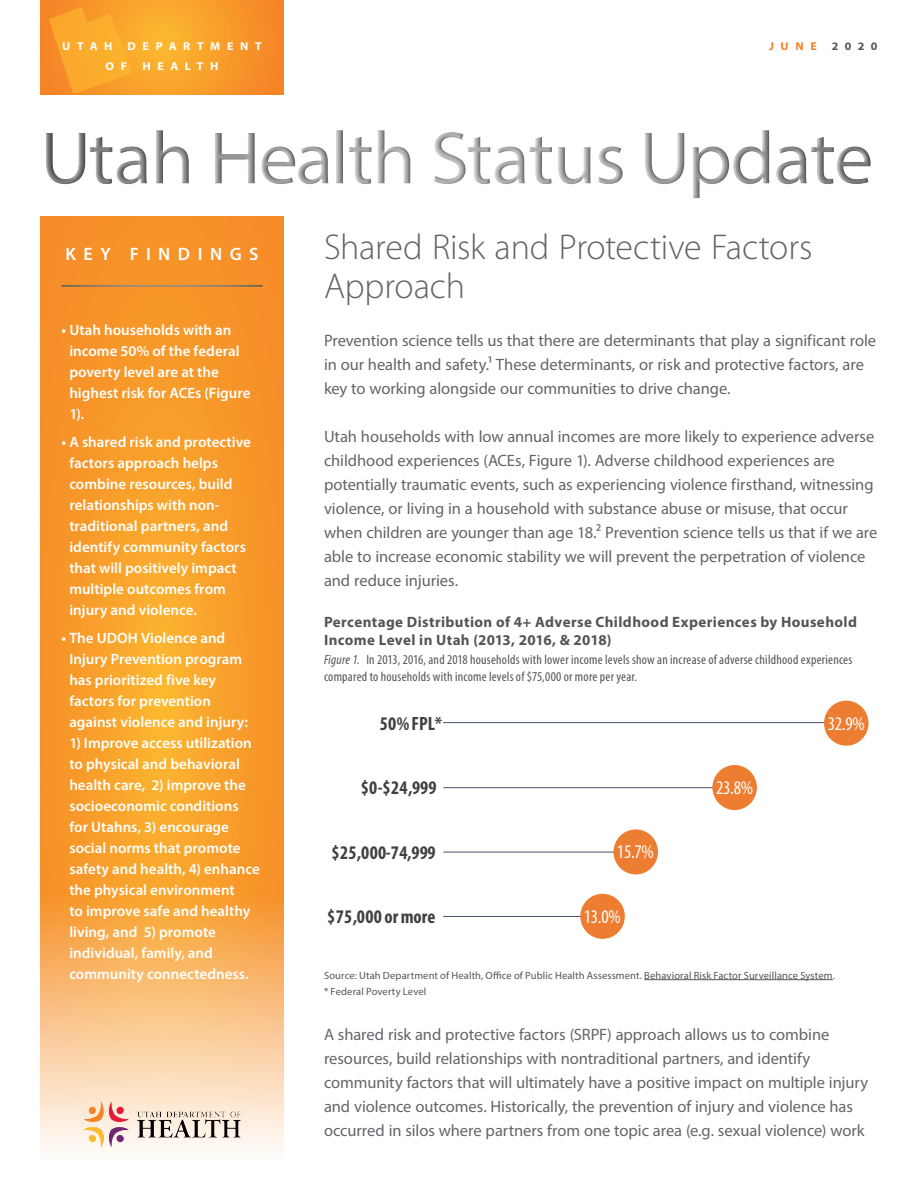
<style>
.page{position:relative;width:918px;height:1188px;background:#fff}
.page>*{position:absolute;margin:0;border:0;box-sizing:border-box;transform-origin:0 0}
.t1{font:300 36px/39px "Myriad Pro";letter-spacing:-.01em;color:#63656a}
.t2{font:700 condensed 19.35px "Myriad Pro";letter-spacing:.02em;color:#404040}
.t3{font:condensed 19.35px "Myriad Pro";letter-spacing:-.015em;color:#fff}
.t4{font:600 18px "Myriad Pro";letter-spacing:.415em;color:#fff}
.t5{font:16.5px/24px "Myriad Pro";letter-spacing:-.005em;color:#63656a}
.Key_Findings{font:600 15px/21px "Myriad Pro";color:#fff}
.t6{font:700 15px/18px "Myriad Pro";letter-spacing:.025em;color:#54555a}
.t7{font:condensed 13.5px/16.2px "Myriad Pro";letter-spacing:.015em;color:#54555a}
.t8{font:700 11.4px "Myriad Pro";letter-spacing:.55em;color:#fff;scale:1.05 1}
.t9{font:700 11.4px "Myriad Pro";color:#f58427;scale:1.05 1}
.t10{font:700 11.4px "Myriad Pro";color:#54555a;scale:1.05 1}
.t11{font:10.5px "Myriad Pro";letter-spacing:.01em;color:#54555a}
.s1{font-style:italic}
</style>
<div class="page">
<svg style="left:40px;top:216px;width:244px;height:934px;background:#f7a645"></svg>
<img style="left:109px;top:1101px;width:6px;height:20px">
<svg style="left:40px;top:0;width:244px;height:94px;background:#f89c2a"></svg>
<svg style="left:49px;top:7px;width:84px;height:87px;background:#f9a32b"></svg>
<hr style="left:62px;top:285px;width:200px;height:2px;background:#fff">
<div style="left:47px;top:129px;width:824px;height:70px;background:#231f20;opacity:.4"></div>
<hr style="left:644px;top:979px;width:189px;height:1px;background:#54555a">
<hr style="left:443px;top:916px;width:159px;height:1px;background:#44546a">
<hr style="left:443px;top:852px;width:192px;height:1px;background:#44546a">
<hr style="left:443px;top:787px;width:292px;height:1px;background:#44546a">
<hr style="left:443px;top:722px;width:404px;height:1px;background:#44546a">
<div style="left:580px;top:894px;width:45px;height:45px;background:#ed7d31;border-radius:50%"></div>
<div style="left:614px;top:829px;width:44px;height:45px;background:#ed7d31;border-radius:50%"></div>
<div style="left:712px;top:765px;width:45px;height:45px;background:#ed7d31;border-radius:50%"></div>
<div style="left:824px;top:701px;width:45px;height:45px;background:#ed7d31;border-radius:50%"></div>
<p class="t8" style="left:62px;top:38px;width:49px">UTAH</p>
<p class="t8" style="left:128px;top:38px;width:129px">DEPARTMENT</p>
<p class="t8" style="left:106px;top:59px;width:22px">O F</p>
<p class="t8" style="left:142px;top:59px;width:74px">HEALTH</p>
<p class="t9" style="left:769px;top:38px;width:47px">JUNE</p>
<p class="t10" style="left:832px;top:38px;width:45px">2020</p>
<p class="t4" style="left:66px;top:242px;width:194px">KEY FINDINGS</p>
<p class="Key_Findings" style="left:69px;top:319px;width:183px;text-indent:-8px">• Utah households with an income 50% of the federal poverty level are at the highest risk for ACEs (Figure<br>1).</p>
<p class="Key_Findings" style="left:69px;top:431px;width:183px;text-indent:-8px">• A shared risk and protective factors approach helps combine resources, build relationships with non&shy;traditional partners, and identify community factors that will positively impact multiple outcomes from injury and violence.</p>
<p class="Key_Findings" style="left:69px;top:627px;width:180px;text-indent:-8px">• The UDOH Violence and<br>Injury Prevention program has prioritized five key factors for prevention against violence and injury:</p>
<p class="Key_Findings" style="left:69px;top:732px;width:192px">1) Improve access utilization to physical and behavioral health care, 2) improve the socioeconomic conditions for Utahns, 3) encourage social norms that promote safety and health, 4) enhance the physical environment<br>to improve safe and healthy living, and 5) promote individual, family, and community connectedness.</p>
<p class="t1" style="left:324px;top:227px;width:490px">Shared Risk and Protective Factors<br>Approach</p>
<p class="t5" style="left:324px;top:328px;width:554px">Prevention science tells us that there are determinants that play a significant role in our health and safety.1 These determinants, or risk and protective factors, are key to working alongside our communities to drive change.</p>
<p class="t5" style="left:324px;top:424px;width:555px">Utah households with low annual incomes are more likely to experience adverse childhood experiences (ACEs, Figure 1). Adverse childhood experiences are potentially traumatic events, such as experiencing violence firsthand, witnessing violence, or living in a household with substance abuse or misuse, that occur when children are younger than age 18.2 Prevention science tells us that if we are able to increase economic stability we will prevent the perpetration of violence and reduce injuries.</p>
<p class="t6" style="left:324px;top:613px;width:535px">Percentage Distribution of 4+ Adverse Childhood Experiences by Household<br>Income Level in Utah (2013, 2016, &amp; 2018)</p>
<p class="t7" style="left:324px;top:652px;width:530px"><span class="s1">Figure 1</span>. In 2013, 2016, and 2018 households with lower income levels show an increase of adverse childhood experiences compared to households with income levels of $75,000 or more per year.</p>
<p class="t2" style="left:380px;top:711px;width:64px">50% FPL*</p>
<p class="t3" style="left:828px;top:711px;width:39px">32.9%</p>
<p class="t2" style="left:361px;top:776px;width:77px">$0-$24,999</p>
<p class="t3" style="left:716px;top:776px;width:39px">23.8%</p>
<p class="t2" style="left:332px;top:840px;width:106px">$25,000-74,999</p>
<p class="t3" style="left:617px;top:840px;width:39px">15.7%</p>
<p class="t2" style="left:327px;top:905px;width:110px">$75,000 or more</p>
<p class="t3" style="left:584px;top:905px;width:39px">13.0%</p>
<p class="t11" style="left:324px;top:969px;width:512px">Source: Utah Department of Health, Office of Public Health Assessment. Behavioral Risk Factor Surveillance System.</p>
<p class="t11" style="left:324px;top:985px;width:104px">* Federal Poverty Level</p>
<p class="t5" style="left:324px;top:1023px;width:546px">A shared risk and protective factors (SRPF) approach allows us to combine resources, build relationships with nontraditional partners, and identify community factors that will ultimately have a positive impact on multiple injury and violence outcomes. Historically, the prevention of injury and violence has occurred in silos where partners from one topic area (e.g. sexual violence) work</p>
</div>
